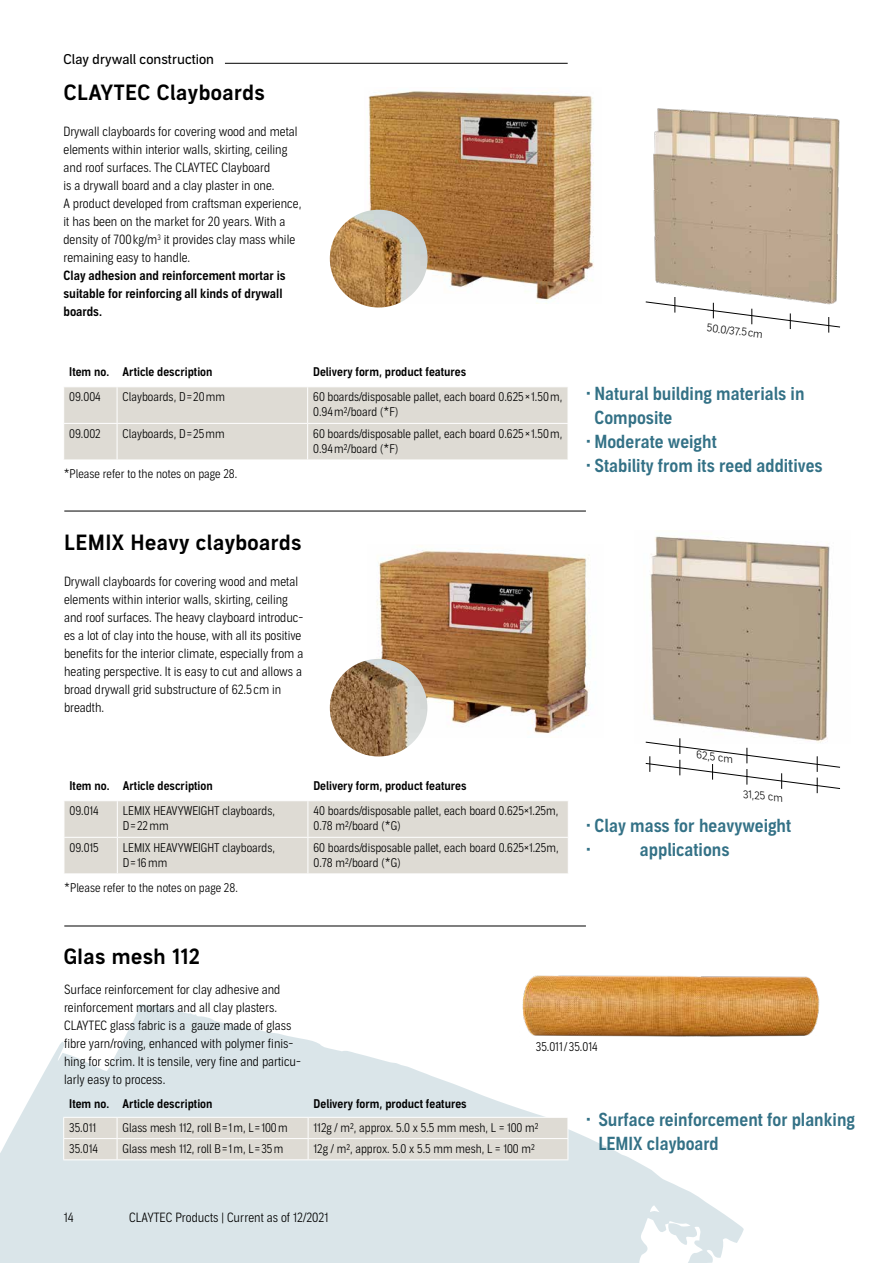
<style>
.page{position:relative;width:893px;height:1263px;background:#fff}
.page>*{position:absolute;margin:0;border:0;box-sizing:border-box;transform-origin:0 0}
.t1{font:21px "Aago Sm";letter-spacing:.02em;color:#000}
.t2{font:18px/24px "Aago Condensed Sm";color:#337186}
.t3{font:13.5px "Aago";color:#000}
.t4{font:300 12.75px/18px "Aago Condensed";color:#000}
.t5{font:12.75px/18px "Aago Condensed Sm";color:#000}
.t6{font:300 12px/15px "Aago Condensed";color:#000}
.t7{font:12px "Aago Condensed Sm";color:#000}
.t8{font:300 10.5px "Aago";color:#000}
</style>
<div class="page">
<svg style="left:0;top:1004px;width:744px;height:259px;fill:#dae5e9"></svg>
<div style="left:64px;top:387px;width:504px;height:72px;background:#dedbd4"></div>
<hr style="left:117px;top:387px;width:1px;height:36px;background:#fff">
<hr style="left:307px;top:387px;width:1px;height:36px;background:#fff">
<hr style="left:63px;top:423px;width:54px;height:1px;background:#fff">
<hr style="left:117px;top:423px;width:191px;height:1px;background:#fff">
<hr style="left:117px;top:424px;width:1px;height:35px;background:#fff">
<hr style="left:308px;top:423px;width:260px;height:1px;background:#fff">
<hr style="left:307px;top:424px;width:1px;height:35px;background:#fff">
<div style="left:65px;top:801px;width:503px;height:72px;background:#dedbd4"></div>
<hr style="left:117px;top:801px;width:1px;height:36px;background:#fff">
<hr style="left:307px;top:801px;width:1px;height:36px;background:#fff">
<hr style="left:117px;top:838px;width:1px;height:35px;background:#fff">
<hr style="left:307px;top:838px;width:1px;height:35px;background:#fff">
<hr style="left:64px;top:837px;width:53px;height:1px;background:#fff">
<hr style="left:117px;top:837px;width:191px;height:1px;background:#fff">
<hr style="left:308px;top:837px;width:261px;height:1px;background:#fff">
<hr style="left:64px;top:511px;width:522px;height:1px;background:#000">
<hr style="left:225px;top:63px;width:343px;height:1px;background:#000">
<img style="left:365px;top:91px;width:229px;height:213px">
<img style="left:369px;top:546px;width:220px;height:192px">
<img style="left:330px;top:210px;width:98px;height:97px;border-radius:49px">
<img style="left:330px;top:659px;width:97px;height:97px;border-radius:49px">
<img style="left:653px;top:108px;width:187px;height:189px">
<svg style="left:645px;top:297px;width:195px;height:36px"></svg>
<img style="left:650px;top:536px;width:180px;height:202px">
<svg style="left:645px;top:738px;width:195px;height:55px"></svg>
<hr style="left:64px;top:926px;width:522px;height:1px;background:#000">
<img style="left:487px;top:975px;width:333px;height:95px">
<div style="left:63px;top:1118px;width:505px;height:41px;background:#dedbd4"></div>
<hr style="left:63px;top:1159px;width:54px;height:1px;background:#fff">
<hr style="left:117px;top:1159px;width:191px;height:1px;background:#fff">
<hr style="left:308px;top:1159px;width:260px;height:1px;background:#fff">
<hr style="left:63px;top:1117px;width:54px;height:1px;background:#fff">
<hr style="left:117px;top:1117px;width:191px;height:1px;background:#fff">
<hr style="left:308px;top:1117px;width:260px;height:1px;background:#fff">
<p class="t3" style="left:64px;top:51px;width:152px">Clay drywall construction</p>
<h1 class="t1" style="left:64px;top:80px;width:203px">CLAYTEC Clayboards</h1>
<p class="t4" style="left:64px;top:123px;width:239px">Drywall clayboards for covering wood and metal elements within interior walls, skirting, ceiling and roof surfaces. The CLAYTEC Clayboard<br>is a drywall board and a clay plaster in one.<br>A product developed from craftsman experience, it has been on the market for 20 years. With a density of 700kg/m<sup>3</sup> it provides clay mass while remaining easy to handle.</p>
<p class="t5" style="left:64px;top:267px;width:224px">Clay adhesion and reinforcement mortar is suitable for reinforcing all kinds of drywall boards.</p>
<p class="t7" style="left:69px;top:365px;width:145px">Item no. Article description</p>
<p class="t7" style="left:313px;top:365px;width:155px">Delivery form, product features</p>
<p class="t6" style="left:69px;top:390px;width:33px">09.004</p>
<p class="t6" style="left:123px;top:390px;width:104px">Clayboards, D=20mm</p>
<p class="t6" style="left:313px;top:390px;width:251px">60 boards/disposable pallet, each board 0.625×1.50m,<br>0.94m2/board (*F)</p>
<p class="t6" style="left:69px;top:426px;width:33px">09.002</p>
<p class="t6" style="left:123px;top:426px;width:104px">Clayboards, D=25mm</p>
<p class="t6" style="left:313px;top:426px;width:251px">60 boards/disposable pallet, each board 0.625×1.50m,<br>0.94m2/board (*F)</p>
<p class="t6" style="left:64px;top:466px;width:175px">*Please refer to the notes on page 28.</p>
<h1 class="t1" style="left:64px;top:530px;width:239px">LEMIX Heavy clayboards</h1>
<p class="t4" style="left:64px;top:573px;width:241px">Drywall clayboards for covering wood and metal elements within interior walls, skirting, ceiling and roof surfaces. The heavy clayboard introduc&shy;es a lot of clay into the house, with all its positive benefits for the interior climate, especially from a heating perspective. It is easy to cut and allows a broad drywall grid substructure of 62.5cm in breadth.</p>
<p class="t7" style="left:69px;top:779px;width:145px">Item no. Article description</p>
<p class="t7" style="left:313px;top:779px;width:155px">Delivery form, product features</p>
<p class="t6" style="left:69px;top:804px;width:31px">09.014</p>
<p class="t6" style="left:123px;top:804px;width:154px">LEMIX HEAVYWEIGHT clayboards,<br>D=22mm</p>
<p class="t6" style="left:313px;top:804px;width:247px">40 boards/disposable pallet, each board 0.625×1.25m,<br>0.78 m2/board (*G)</p>
<p class="t6" style="left:69px;top:840px;width:31px">09.015</p>
<p class="t6" style="left:123px;top:840px;width:154px">LEMIX HEAVYWEIGHT clayboards,<br>D=16mm</p>
<p class="t6" style="left:313px;top:840px;width:247px">60 boards/disposable pallet, each board 0.625×1.25m,<br>0.78 m2/board (*G)</p>
<p class="t6" style="left:64px;top:880px;width:175px">*Please refer to the notes on page 28.</p>
<p class="t8" style="left:708px;top:322px;width:58px;rotate:7deg">50.0/37.5cm</p>
<h2 class="t2" style="left:594px;top:382px;width:212px;text-indent:-8px">• Natural building materials in<br>Composite</h2>
<h2 class="t2" style="left:586px;top:430px;width:132px">• Moderate weight</h2>
<h2 class="t2" style="left:586px;top:454px;width:238px">• Stability from its reed additives</h2>
<p class="t8" style="left:698px;top:749px;width:38px;rotate:7deg">62,5 cm</p>
<p class="t8" style="left:744px;top:788px;width:42px;rotate:6deg">31,25 cm</p>
<h2 class="t2" style="left:586px;top:814px;width:207px">• Clay mass for heavyweight •</h2>
<h2 class="t2" style="left:640px;top:838px;width:91px">applications</h2>
<h1 class="t1" style="left:64px;top:944px;width:138px">Glas mesh 112</h1>
<p class="t4" style="left:64px;top:981px;width:238px">Surface reinforcement for clay adhesive and reinforcement mortars and all clay plasters.<br>CLAYTEC glass fabric is a gauze made of glass fibre yarn/roving, enhanced with polymer finis&shy;hing for scrim. It is tensile, very fine and particu&shy;larly easy to process.</p>
<p class="t7" style="left:69px;top:1097px;width:145px">Item no. Article description</p>
<p class="t7" style="left:314px;top:1097px;width:155px">Delivery form, product features</p>
<p class="t6" style="left:69px;top:1120px;width:28px">35.011</p>
<p class="t6" style="left:123px;top:1120px;width:167px">Glass mesh 112, roll B=1m, L=100m</p>
<p class="t6" style="left:314px;top:1120px;width:226px">112g / m2, approx. 5.0 x 5.5 mm mesh, L = 100 m2</p>
<p class="t6" style="left:69px;top:1141px;width:30px">35.014</p>
<p class="t6" style="left:123px;top:1141px;width:162px">Glass mesh 112, roll B=1m, L=35m</p>
<p class="t6" style="left:314px;top:1141px;width:223px">12g / m2, approx. 5.0 x 5.5 mm mesh, L = 100 m2</p>
<p class="t6" style="left:536px;top:1039px;width:63px">35.011/ 35.014</p>
<h2 class="t2" style="left:598px;top:1108px;width:258px;text-indent:-13px">• Surface reinforcement for planking<br>LEMIX clayboard</h2>
<p class="t4" style="left:64px;top:1209px;width:11px">14</p>
<p class="t4" style="left:129px;top:1209px;width:200px">CLAYTEC Products | Current as of 12/2021</p>
</div>
